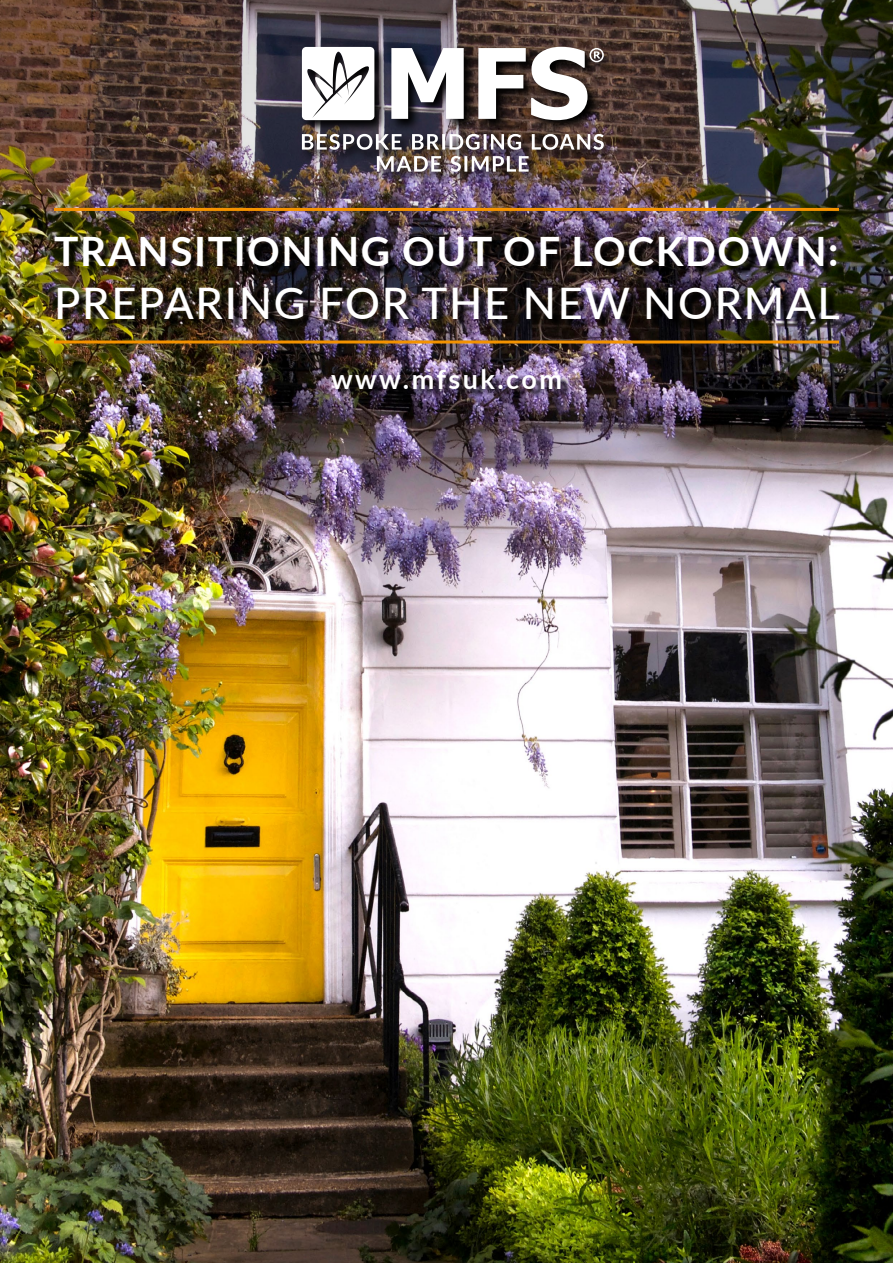
<style>
.page{position:relative;width:893px;height:1263px;background:#fff}
.page>*{position:absolute;margin:0;border:0;box-sizing:border-box;transform-origin:0 0}
.t1{font:500 43.5px "Lato";letter-spacing:.04em;color:#fff}
.t2{font:700 40.5px "Lato";letter-spacing:.04em;color:#fff}
.t3{font:700 27px "Lato";letter-spacing:.09em;color:#fff}
</style>
<div class="page">
<img style="left:0;top:0;width:893px;height:1263px">
<hr style="left:54px;top:208px;width:785px;height:3px;background:#f39200">
<hr style="left:54px;top:340px;width:785px;height:3px;background:#f39200">
<img style="left:56px;top:238px;width:794px;height:91px">
<img style="left:334px;top:370px;width:237px;height:29px">
<img style="left:300px;top:45px;width:317px;height:140px">
<img style="left:377px;top:156px;width:152px;height:16px">
<img style="left:302px;top:134px;width:302px;height:16px">
<svg style="left:391px;top:48px;width:73px;height:71px"></svg>
<svg style="left:302px;top:47px;width:72px;height:73px"></svg>
<svg style="left:478px;top:47px;width:126px;height:73px"></svg>
<p class="t2" style="left:54px;top:222px;width:786px">TRANSITIONING OUT OF LOCKDOWN:</p>
<p class="t1" style="left:54px;top:271px;width:787px">PREPARING FOR THE NEW NORMAL</p>
<p class="t3" style="left:331px;top:359px;width:232px">www.mfsuk.com</p>
</div>
